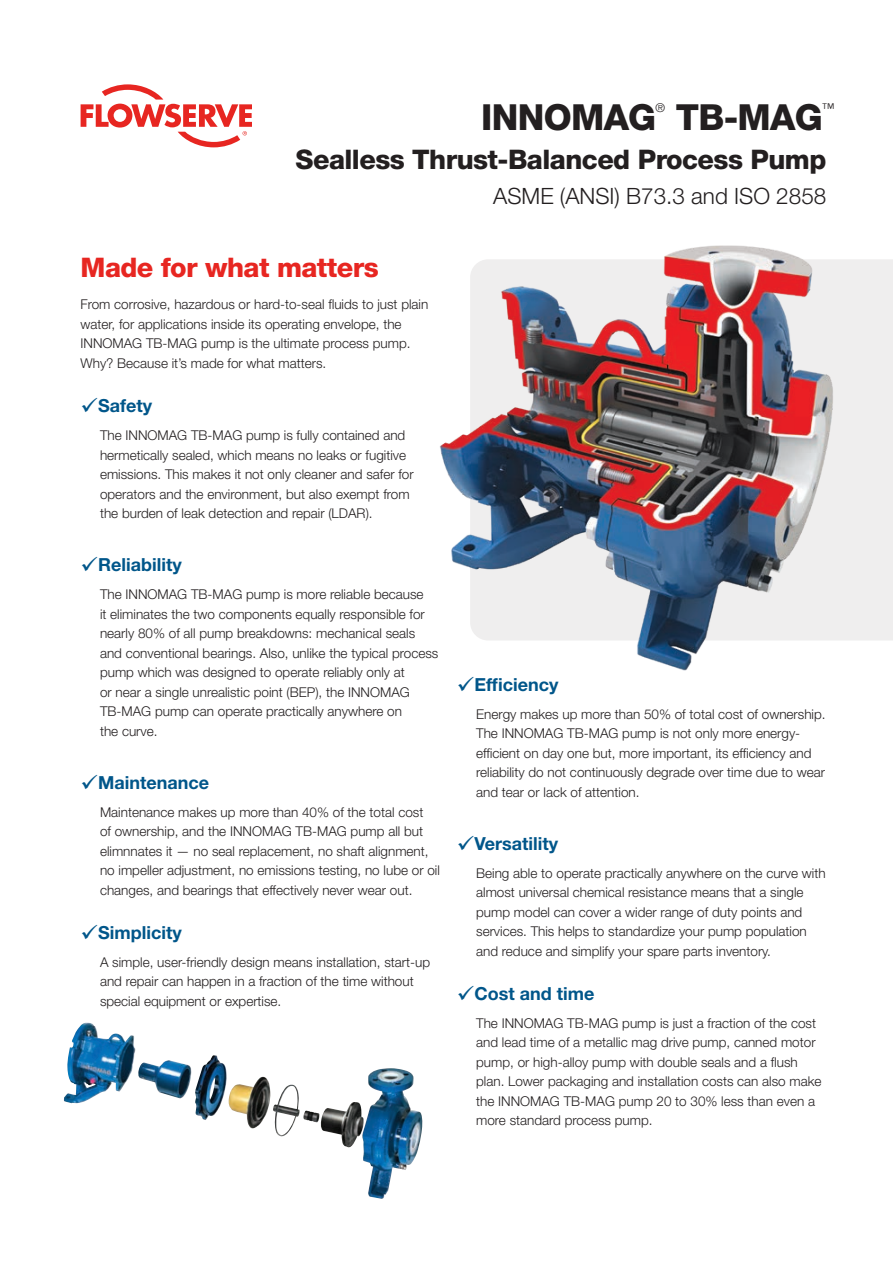
<style>
.page{position:relative;width:893px;height:1263px;background:#fff}
.page>*{position:absolute;margin:0;border:0;box-sizing:border-box;transform-origin:0 0}
.t1{font:800 36px "Helvetica Neue LT Std";letter-spacing:-.02em;color:#231f20}
.t2{font:800 27px "Helvetica Neue LT Std";letter-spacing:-.02em;color:#231f20}
.t3{font:800 27px "Helvetica Neue LT Std";letter-spacing:-.02em;color:#e72621}
.t4{font:300 22.5px "Helvetica Neue LT Std";color:#231f20}
.t5{font:700 18px "Helvetica Neue LT Std";color:#00568a}
.t6{font:300 13.5px/19.5px "Helvetica Neue LT Std";color:#231f20}
.t7{font:300 13.5px "Helvetica LT Std";color:#231f20}
.t8{font:300 12px "Helvetica LT Std";color:#231f20}
</style>
<div class="page">
<div style="left:865px;top:259px;width:28px;height:381px;background:#efeeee"></div>
<svg style="left:81px;top:84px;width:171px;height:63px"></svg>
<img style="left:440px;top:245px;width:425px;height:426px">
<img style="left:64px;top:1023px;width:148px;height:84px">
<h1 class="t1" style="left:481px;top:96px;width:177px">INNOMAG</h1>
<p class="t8" style="left:656px;top:101px;width:11px">®</p>
<h1 class="t1" style="left:676px;top:96px;width:149px">TB-MAG</h1>
<p class="t7" style="left:822px;top:100px;width:14px">™</p>
<h2 class="t2" style="left:296px;top:143px;width:532px">Sealless Thrust-Balanced Process Pump</h2>
<h3 class="t4" style="left:493px;top:183px;width:335px">ASME (ANSI) B73.3 and ISO 2858</h3>
<h2 class="t3" style="left:81px;top:251px;width:300px">Made for what matters</h2>
<p class="t6" style="left:81px;top:294px;width:349px">From corrosive, hazardous or hard-to-seal fluids to just plain water, for applications inside its operating envelope, the INNOMAG TB-MAG pump is the ultimate process pump.<br>Why? Because it’s made for what matters.</p>
<h3 class="t5" style="left:81px;top:395px;width:73px">✓Safety</h3>
<p class="t6" style="left:100px;top:425px;width:315px">The INNOMAG TB-MAG pump is fully contained and hermetically sealed, which means no leaks or fugitive emissions. This makes it not only cleaner and safer for operators and the environment, but also exempt from the burden of leak detection and repair (LDAR).</p>
<h3 class="t5" style="left:81px;top:554px;width:103px">✓Reliability</h3>
<p class="t6" style="left:100px;top:584px;width:340px">The INNOMAG TB-MAG pump is more reliable because<br>it eliminates the two components equally responsible for nearly 80% of all pump breakdowns: mechanical seals and conventional bearings. Also, unlike the typical process pump which was designed to operate reliably only at<br>or near a single unrealistic point (BEP), the INNOMAG TB-MAG pump can operate practically anywhere on<br>the curve.</p>
<h3 class="t5" style="left:81px;top:771px;width:130px">✓Maintenance</h3>
<p class="t6" style="left:100px;top:802px;width:341px">Maintenance makes up more than 40% of the total cost<br>of ownership, and the INNOMAG TB-MAG pump all but elimnnates it — no seal replacement, no shaft alignment, no impeller adjustment, no emissions testing, no lube or oil changes, and bearings that effectively never wear out.</p>
<h3 class="t5" style="left:81px;top:921px;width:103px">✓Simplicity</h3>
<p class="t6" style="left:100px;top:952px;width:332px">A simple, user-friendly design means installation, start-up and repair can happen in a fraction of the time without special equipment or expertise.</p>
<h3 class="t5" style="left:457px;top:673px;width:103px">✓Efficiency</h3>
<p class="t6" style="left:476px;top:704px;width:351px">Energy makes up more than 50% of total cost of ownership.<br>The INNOMAG TB-MAG pump is not only more energy&shy;efficient on day one but, more important, its efficiency and reliability do not continuously degrade over time due to wear and tear or lack of attention.</p>
<h3 class="t5" style="left:457px;top:832px;width:103px">✓Versatility</h3>
<p class="t6" style="left:476px;top:863px;width:351px">Being able to operate practically anywhere on the curve with almost universal chemical resistance means that a single pump model can cover a wider range of duty points and services. This helps to standardize your pump population and reduce and simplify your spare parts inventory.</p>
<h3 class="t5" style="left:457px;top:982px;width:139px">✓Cost and time</h3>
<p class="t6" style="left:476px;top:1013px;width:347px">The INNOMAG TB-MAG pump is just a fraction of the cost and lead time of a metallic mag drive pump, canned motor pump, or high-alloy pump with double seals and a flush plan. Lower packaging and installation costs can also make the INNOMAG TB-MAG pump 20 to 30% less than even a more standard process pump.</p>
</div>
